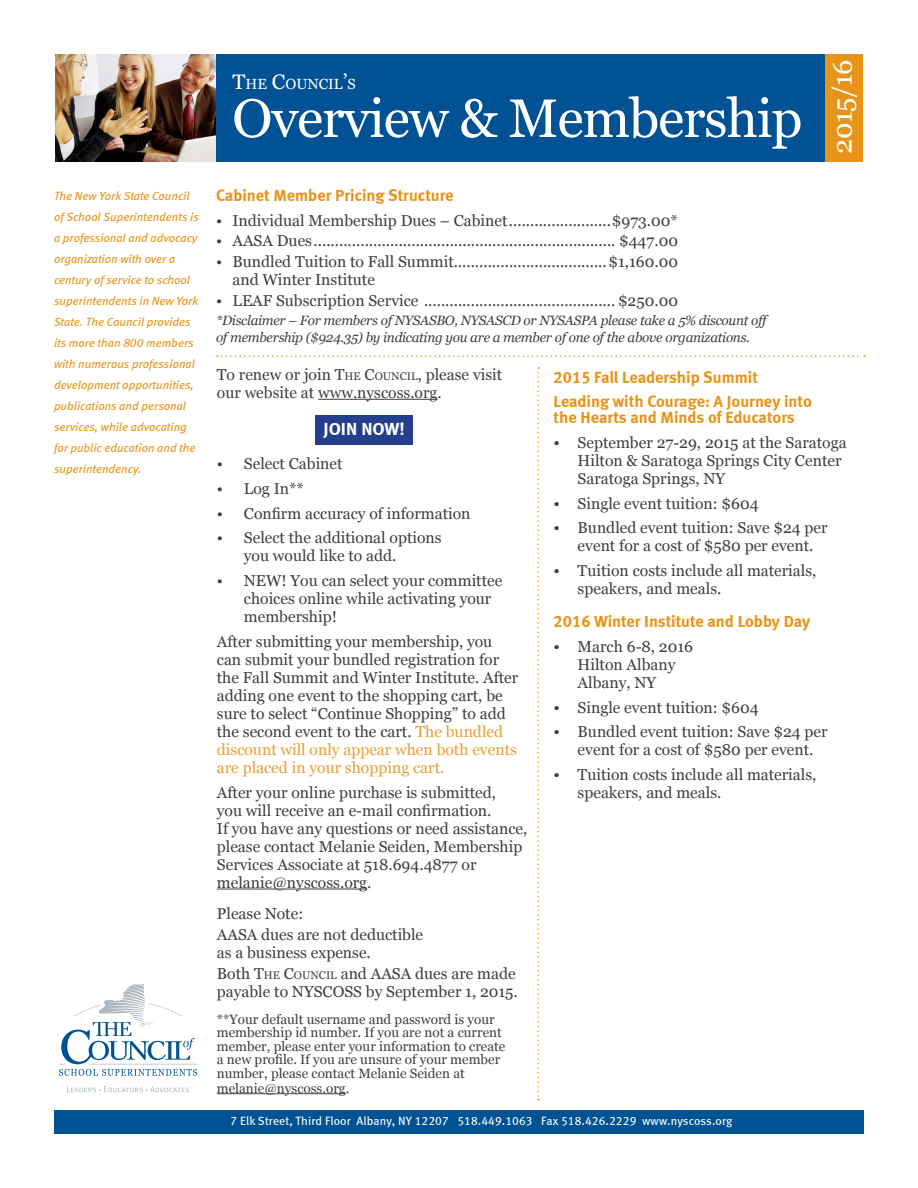
<style>
.page{position:relative;width:918px;height:1188px;background:#fff}
.page>*{position:absolute;margin:0;border:0;box-sizing:border-box;transform-origin:0 0}
.body{font:54px "Georgia";letter-spacing:-.02em;color:#fff}
.body-2{font:27px "Georgia";letter-spacing:-.02em;color:#fff}
.t1{font:700 18px "Meta";color:#fff}
.t2{font:16.5px/16.5px "Meta Bold LF";color:#e89418}
.t3{font:15.75px/18px "Georgia";color:#3e3e3f}
.body-3{font:14.7px "Georgia";color:#fff}
.t4{font:13.5px/13.5px "Georgia";color:#3e3e3f}
.t5{font:italic 13.5px/16.5px "Georgia";letter-spacing:-.02em;color:#3e3e3f}
.t6{font:italic 12px/21px "Meta Book LF";color:#e89418}
.t7{font:12px "Meta Book LF";letter-spacing:.01em;color:#fff}
.s1{font-size:21px}
.s2{font-style:inherit}
.s3{font-size:10.95px}
.s4{color:#ec9e30}
.s5{font-size:16.5px}
</style>
<div class="page">
<div style="left:823px;top:54px;width:40px;height:108px;background:#e89418"></div>
<div style="left:213px;top:54px;width:612px;height:108px;background:#005294"></div>
<svg style="left:67px;top:1086px;width:122px;height:6px"></svg>
<svg style="left:59px;top:984px;width:138px;height:92px"></svg>
<div style="left:54px;top:1110px;width:809px;height:23px;background:#005294"></div>
<img style="left:56px;top:54px;width:159px;height:108px">
<svg style="left:217px;top:356px;width:648px;height:1px"></svg>
<hr style="left:318px;top:399px;width:120px;height:1px;background:#3e3e3f">
<hr style="left:217px;top:889px;width:150px;height:1px;background:#3e3e3f">
<hr style="left:217px;top:1093px;width:129px;height:1px;background:#3e3e3f">
<svg style="left:537px;top:367px;width:2px;height:733px"></svg>
<div style="left:316px;top:415px;width:97px;height:30px;background:#253f8e"></div>
<p class="t6" style="left:54px;top:185px;width:146px">The New York State Council of School Superintendents is a professional and advocacy organization with over a century of service to school superintendents in New York<br>State. The Council provides its more than 800 members with numerous professional development opportunities, publications and personal services, while advocating for public education and the superintendency.</p>
<p class="body-3" style="left:232px;top:75px;width:125px"><span class="s1">T</span>HE <span class="s1">C</span>OUNCIL<span class="s1">’</span>S</p>
<p class="body" style="left:232px;top:86px;width:572px">Overview &amp; Membership</p>
<p class="t2" style="left:216px;top:187px;width:239px">Cabinet Member Pricing Structure</p>
<p class="t3" style="left:216px;top:212px;width:464px">• Individual Membership Dues – Cabinet........................$973.00*</p>
<p class="t3" style="left:216px;top:232px;width:464px">• AASA Dues....................................................................... $447.00</p>
<p class="t3" style="left:232px;top:253px;width:447px;text-indent:-16px">• Bundled Tuition to Fall Summit....................................$1,160.00 and Winter Institute</p>
<p class="t3" style="left:216px;top:292px;width:464px">• LEAF Subscription Service ............................................. $250.00</p>
<p class="t5" style="left:216px;top:312px;width:552px">*Disclaimer – For members of NYSASBO, NYSASCD or NYSASPA please take a 5% discount off of membership ($924.35) by indicating you are a member of one of the above organizations.</p>
<p class="body-2" style="left:826px;top:154px;width:95px;rotate:-90deg">2015/16</p>
<p class="t3" style="left:217px;top:366px;width:287px">To renew or join <span class="s2">T</span><span class="s3">HE</span> <span class="s2">C</span><span class="s3">OUNCIL</span>, please visit our website at www.nyscoss.org.</p>
<p class="t1" style="left:324px;top:418px;width:83px">JOIN NOW!</p>
<p class="t3" style="left:217px;top:455px;width:127px">• Select Cabinet</p>
<p class="t3" style="left:217px;top:480px;width:89px">• Log In**</p>
<p class="t3" style="left:217px;top:505px;width:255px">• Confirm accuracy of information</p>
<p class="t3" style="left:244px;top:529px;width:199px;text-indent:-27px">• Select the additional options you would like to add.</p>
<p class="t3" style="left:244px;top:572px;width:260px;text-indent:-27px">• NEW! You can select your committee choices online while activating your membership!</p>
<p class="t3" style="left:217px;top:633px;width:303px">After submitting your membership, you can submit your bundled registration for the Fall Summit and Winter Institute. After adding one event to the shopping cart, be sure to select “Continue Shopping” to add the second event to the cart. <span class="s4">The bundled discount will only appear when both events are placed in your shopping cart.</span></p>
<p class="t3" style="left:217px;top:784px;width:312px">After your online purchase is submitted,<br>you will receive an e-mail confirmation.<br>If you have any questions or need assistance, please contact Melanie Seiden, Membership Services Associate at 518.694.4877 or melanie@nyscoss.org.</p>
<p class="t3" style="left:217px;top:905px;width:88px">Please Note:</p>
<p class="t3" style="left:217px;top:926px;width:208px">AASA dues are not deductible as a business expense.</p>
<p class="t3" style="left:217px;top:964px;width:302px">Both <span class="s2">T</span><span class="s3">HE</span> <span class="s2">C</span><span class="s3">OUNCIL</span> and AASA dues are made payable to NYSCOSS by September 1, 2015.</p>
<p class="t4" style="left:217px;top:1012px;width:290px">**Your default username and password is your membership id number. If you are not a current member, please enter your information to create a new profile. If you are unsure of your member number, please contact Melanie Seiden at</p>
<p class="t4" style="left:217px;top:1081px;width:134px">melanie@nyscoss.org.</p>
<p class="t2" style="left:554px;top:369px;width:206px">2015 Fall Leadership Summit</p>
<p class="t2" style="left:554px;top:392px;width:260px">Leading with Courage: A Journey into the Hearts and Minds of Educators</p>
<p class="t3" style="left:578px;top:434px;width:270px;text-indent:-24px"><span class="s5">•</span> September 27-29, 2015 at the Saratoga<br>Hilton &amp; Saratoga Springs City Center<br>Saratoga Springs, NY</p>
<p class="t3" style="left:554px;top:495px;width:207px"><span class="s5">•</span> Single event tuition: $604</p>
<p class="t3" style="left:578px;top:519px;width:252px;text-indent:-24px"><span class="s5">•</span> Bundled event tuition: Save $24 per event for a cost of $580 per event.</p>
<p class="t3" style="left:578px;top:562px;width:240px;text-indent:-24px"><span class="s5">•</span> Tuition costs include all materials, speakers, and meals.</p>
<p class="t2" style="left:554px;top:613px;width:258px">2016 Winter Institute and Lobby Day</p>
<p class="t3" style="left:578px;top:638px;width:117px;text-indent:-24px"><span class="s5">•</span> March 6-8, 2016<br>Hilton Albany<br>Albany, NY</p>
<p class="t3" style="left:554px;top:699px;width:207px"><span class="s5">•</span> Single event tuition: $604</p>
<p class="t3" style="left:578px;top:723px;width:252px;text-indent:-24px"><span class="s5">•</span> Bundled event tuition: Save $24 per event for a cost of $580 per event.</p>
<p class="t3" style="left:578px;top:766px;width:240px;text-indent:-24px"><span class="s5">•</span> Tuition costs include all materials, speakers, and meals.</p>
<p class="t7" style="left:230px;top:1114px;width:504px">7 Elk Street, Third Floor Albany, NY 12207 518.449.1063 Fax 518.426.2229 www.nyscoss.org</p>
</div>
